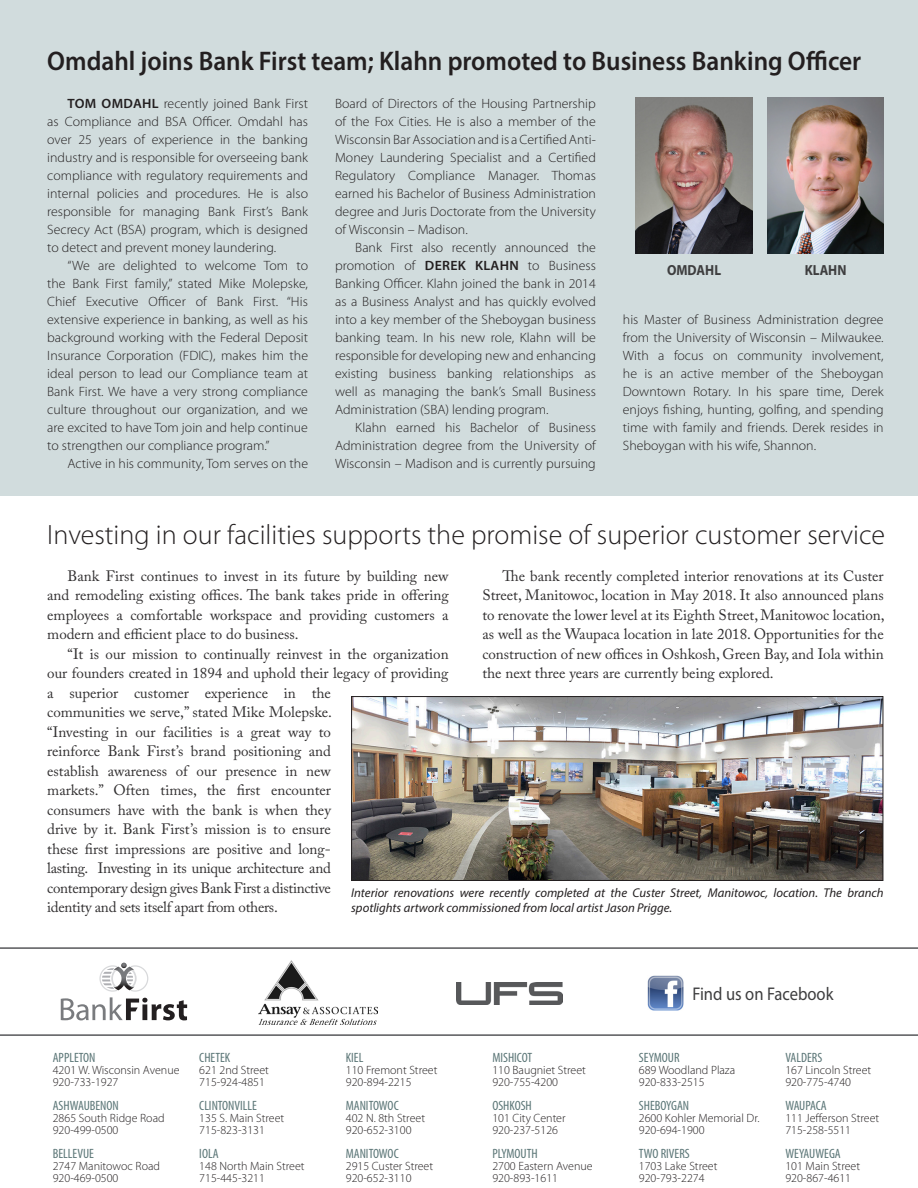
<style>
.page{position:relative;width:918px;height:1188px;background:#fff}
.page>*{position:absolute;margin:0;border:0;box-sizing:border-box;transform-origin:0 0}
.Employee_Promotions{font:300 28.05px "Myriad Pro";color:#231f20}
.Employee_Promotions-2{font:600 27px "Myriad Pro";color:#231f20;scale:.94 1}
.t1{font:18.45px "Myriad Pro";color:#3e3e3f;scale:.9 1}
.t2{font:15px/19.5px "Adobe Caslon Pro";color:#312f30;text-align:justify}
.t3{font:700 14.7px "Myriad Pro";color:#3e3e3f;scale:.9 1}
.t4{font:300 13.5px/18px "Myriad Pro";color:#231f20;text-align:justify}
.t5{font:condensed 13.5px "Myriad Pro";color:#5a7576}
.t6{font:condensed 13.5px "Myriad Pro";letter-spacing:-.02em;color:#5a7576}
.Main_Body_Copy{font:italic 12.75px/15px "Myriad Pro";color:#231f20}
.t7{font:300 12px "Myriad Pro";color:#231f20}
.s1{font-weight:600}
</style>
<div class="page">
<div style="left:0;top:0;width:918px;height:495px;background:#d1dcdd"></div>
<img style="left:636px;top:98px;width:116px;height:155px">
<img style="left:768px;top:98px;width:116px;height:155px">
<svg style="left:61px;top:963px;width:126px;height:57px"></svg>
<img style="left:258px;top:960px;width:119px;height:65px">
<img style="left:457px;top:982px;width:106px;height:22px">
<hr style="left:0;top:1034px;width:918px;height:2px;background:#57585a">
<img style="left:647px;top:975px;width:37px;height:36px">
<hr style="left:0;top:947px;width:918px;height:2px;background:#57585a">
<img style="left:353px;top:698px;width:528px;height:181px">
<div style="left:351px;top:696px;width:532px;height:185px;border:1px solid #231f20"></div>
<p class="Employee_Promotions-2" style="left:47px;top:43px;width:868px">Omdahl joins Bank First team; Klahn promoted to Business Banking Officer</p>
<p class="t4" style="left:47px;top:94px;width:262px;text-indent:20px"><span class="s1">TOM OMDAHL</span> recently joined Bank First as Compliance and BSA Officer. Omdahl has over 25 years of experience in the banking industry and is responsible for overseeing bank compliance with regulatory requirements and internal policies and procedures. He is also responsible for managing Bank First’s Bank Secrecy Act (BSA) program, which is designed to detect and prevent money laundering.</p>
<p class="t4" style="left:47px;top:256px;width:262px;text-indent:20px">“We are delighted to welcome Tom to the Bank First family,” stated Mike Molepske, Chief Executive Officer of Bank First. “His extensive experience in banking, as well as his background working with the Federal Deposit Insurance Corporation (FDIC), makes him the ideal person to lead our Compliance team at Bank First. We have a very strong compliance culture throughout our organization, and we are excited to have Tom join and help continue to strengthen our compliance program.”</p>
<p class="t4" style="left:68px;top:454px;width:242px">Active in his community, Tom serves on the</p>
<p class="t4" style="left:335px;top:94px;width:262px">Board of Directors of the Housing Partnership of the Fox Cities. He is also a member of the Wisconsin Bar Association and is a Certified Anti-Money Laundering Specialist and a Certified Regulatory Compliance Manager. Thomas earned his Bachelor of Business Administration degree and Juris Doctorate from the University of Wisconsin – Madison.</p>
<p class="t4" style="left:335px;top:238px;width:262px;text-indent:20px">Bank First also recently announced the promotion of <span class="s1">DEREK KLAHN</span> to Business Banking Officer. Klahn joined the bank in 2014 as a Business Analyst and has quickly evolved into a key member of the Sheboygan business banking team. In his new role, Klahn will be responsible for developing new and enhancing existing business banking relationships as well as managing the bank’s Small Business Administration (SBA) lending program.</p>
<p class="t4" style="left:335px;top:418px;width:262px;text-indent:20px">Klahn earned his Bachelor of Business Administration degree from the University of Wisconsin – Madison and is currently pursuing</p>
<p class="t3" style="left:667px;top:261px;width:62px">OMDAHL</p>
<p class="t3" style="left:805px;top:261px;width:48px">KLAHN</p>
<p class="t4" style="left:623px;top:311px;width:262px">his Master of Business Administration degree from the University of Wisconsin – Milwaukee.<br>With a focus on community involvement, he is an active member of the Sheboygan Downtown Rotary. In his spare time, Derek enjoys fishing, hunting, golfing, and spending time with family and friends. Derek resides in Sheboygan with his wife, Shannon.</p>
<p class="Employee_Promotions" style="left:47px;top:518px;width:839px">Investing in our facilities supports the promise of superior customer service</p>
<p class="t2" style="left:47px;top:566px;width:403px;text-indent:20px">Bank First continues to invest in its future by building new and remodeling existing offices. The bank takes pride in offering employees a comfortable workspace and providing customers a modern and efficient place to do business.</p>
<p class="t2" style="left:47px;top:644px;width:403px;text-align:left;text-indent:20px">“It is our mission to continually reinvest in the organization our founders created in 1894 and uphold their legacy of providing a superior customer experience in the<br>communities we serve,” stated Mike Molepske.<br>“Investing in our facilities is a great way to<br>reinforce Bank First’s brand positioning and<br>establish awareness of our presence in new<br>markets.” Often times, the first encounter<br>consumers have with the bank is when they<br>drive by it. Bank First’s mission is to ensure<br>these first impressions are positive and long-<br>lasting. Investing in its unique architecture and<br>contemporary design gives Bank First a distinctive<br>identity and sets itself apart from others.</p>
<p class="t2" style="left:482px;top:566px;width:404px;text-indent:20px">The bank recently completed interior renovations at its Custer Street, Manitowoc, location in May 2018. It also announced plans to renovate the lower level at its Eighth Street, Manitowoc location, as well as the Waupaca location in late 2018. Opportunities for the construction of new offices in Oshkosh, Green Bay, and Iola within the next three years are currently being explored.</p>
<p class="Main_Body_Copy" style="left:351px;top:885px;width:534px">Interior renovations were recently completed at the Custer Street, Manitowoc, location. The branch spotlights artwork commissioned from local artist Jason Prigge.</p>
<p class="t5" style="left:53px;top:1049px;width:44px">APPLETON</p>
<p class="t7" style="left:53px;top:1063px;width:128px">4201 W. Wisconsin Avenue</p>
<p class="t7" style="left:53px;top:1075px;width:67px">920-733-1927</p>
<p class="t5" style="left:53px;top:1097px;width:68px">ASHWAUBENON</p>
<p class="t7" style="left:53px;top:1111px;width:113px">2865 South Ridge Road</p>
<p class="t7" style="left:53px;top:1123px;width:67px">920-499-0500</p>
<p class="t5" style="left:53px;top:1145px;width:43px">BELLEVUE</p>
<p class="t7" style="left:53px;top:1159px;width:109px">2747 Manitowoc Road</p>
<p class="t7" style="left:53px;top:1171px;width:67px">920-469-0500</p>
<p class="t5" style="left:199px;top:1049px;width:33px">CHETEK</p>
<p class="t7" style="left:199px;top:1063px;width:71px">621 2nd Street</p>
<p class="t7" style="left:199px;top:1075px;width:67px">715-924-4851</p>
<p class="t5" style="left:199px;top:1097px;width:59px">CLINTONVILLE</p>
<p class="t7" style="left:199px;top:1111px;width:86px">135 S. Main Street</p>
<p class="t7" style="left:199px;top:1123px;width:67px">715-823-3131</p>
<p class="t5" style="left:199px;top:1145px;width:21px">IOLA</p>
<p class="t7" style="left:199px;top:1159px;width:107px">148 North Main Street</p>
<p class="t7" style="left:199px;top:1171px;width:67px">715-445-3211</p>
<p class="t5" style="left:346px;top:1049px;width:19px">KIEL</p>
<p class="t7" style="left:346px;top:1063px;width:93px">110 Fremont Street</p>
<p class="t7" style="left:346px;top:1075px;width:67px">920-894-2215</p>
<p class="t5" style="left:346px;top:1097px;width:54px">MANITOWOC</p>
<p class="t7" style="left:346px;top:1111px;width:81px">402 N. 8th Street</p>
<p class="t7" style="left:346px;top:1123px;width:67px">920-652-3100</p>
<p class="t5" style="left:346px;top:1145px;width:54px">MANITOWOC</p>
<p class="t7" style="left:346px;top:1159px;width:89px">2915 Custer Street</p>
<p class="t7" style="left:346px;top:1171px;width:67px">920-652-3110</p>
<p class="t5" style="left:492px;top:1049px;width:41px">MISHICOT</p>
<p class="t7" style="left:492px;top:1063px;width:95px">110 Baugniet Street</p>
<p class="t7" style="left:492px;top:1075px;width:67px">920-755-4200</p>
<p class="t5" style="left:492px;top:1097px;width:41px">OSHKOSH</p>
<p class="t7" style="left:492px;top:1111px;width:75px">101 City Center</p>
<p class="t7" style="left:492px;top:1123px;width:67px">920-237-5126</p>
<p class="t5" style="left:492px;top:1145px;width:47px">PLYMOUTH</p>
<p class="t7" style="left:492px;top:1159px;width:102px">2700 Eastern Avenue</p>
<p class="t7" style="left:492px;top:1171px;width:67px">920-893-1611</p>
<p class="t1" style="left:692px;top:982px;width:158px">Find us on Facebook</p>
<p class="t5" style="left:639px;top:1049px;width:42px">SEYMOUR</p>
<p class="t7" style="left:639px;top:1063px;width:98px">689 Woodland Plaza</p>
<p class="t7" style="left:639px;top:1075px;width:67px">920-833-2515</p>
<p class="t5" style="left:639px;top:1097px;width:52px">SHEBOYGAN</p>
<p class="t7" style="left:639px;top:1111px;width:122px">2600 Kohler Memorial Dr.</p>
<p class="t7" style="left:639px;top:1123px;width:67px">920-694-1900</p>
<p class="t5" style="left:639px;top:1145px;width:52px">TWO RIVERS</p>
<p class="t7" style="left:639px;top:1159px;width:80px">1703 Lake Street</p>
<p class="t7" style="left:639px;top:1171px;width:67px">920-793-2274</p>
<p class="t5" style="left:785px;top:1049px;width:38px">VALDERS</p>
<p class="t7" style="left:785px;top:1063px;width:87px">167 Lincoln Street</p>
<p class="t7" style="left:785px;top:1075px;width:67px">920-775-4740</p>
<p class="t6" style="left:785px;top:1097px;width:43px">WAUPACA</p>
<p class="t7" style="left:785px;top:1111px;width:95px">111 Jefferson Street</p>
<p class="t7" style="left:785px;top:1123px;width:67px">715-258-5511</p>
<p class="t5" style="left:785px;top:1145px;width:57px">WEYAUWEGA</p>
<p class="t7" style="left:785px;top:1159px;width:76px">101 Main Street</p>
<p class="t7" style="left:785px;top:1171px;width:67px">920-867-4611</p>
</div>
